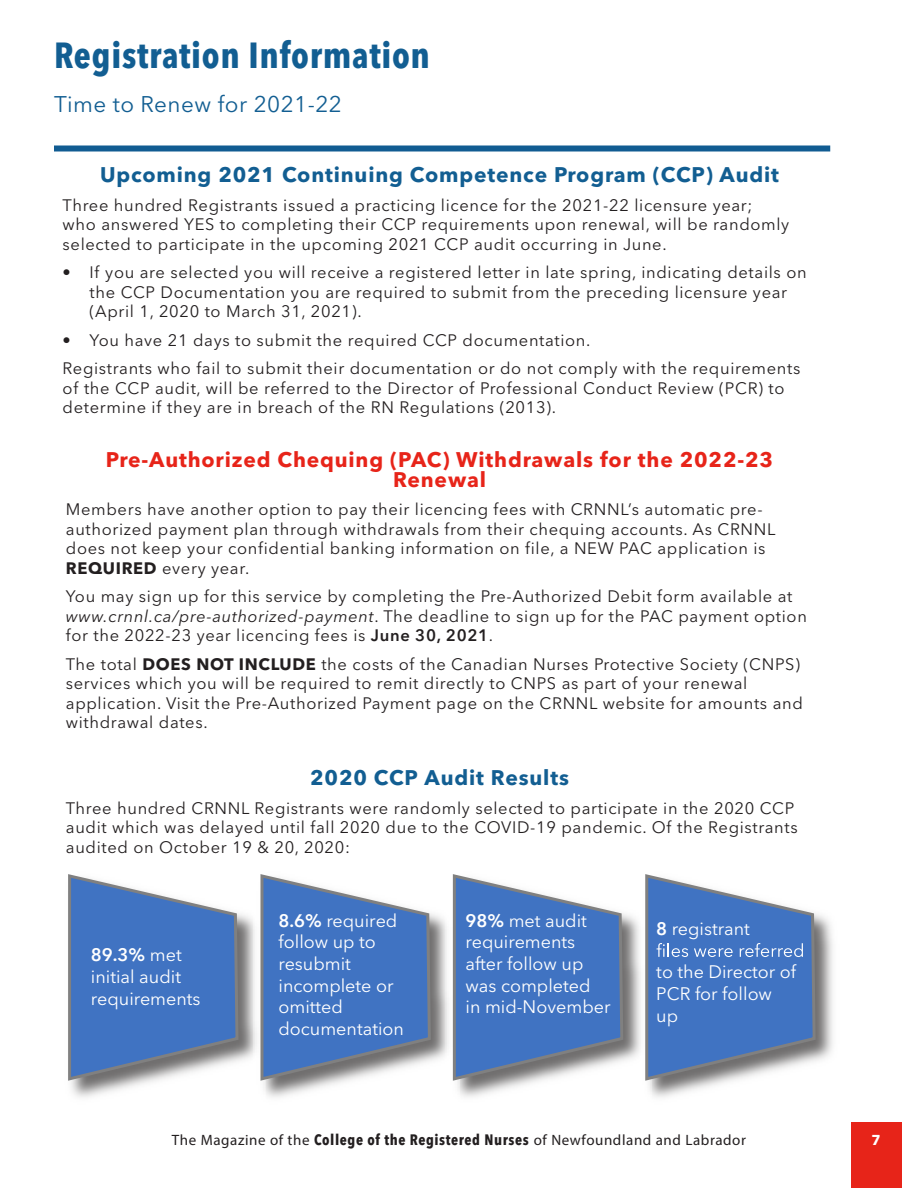
<style>
.page{position:relative;width:918px;height:1188px;background:#fff}
.page>*{position:absolute;margin:0;border:0;box-sizing:border-box;transform-origin:0 0}
.Title_Header__Red{font:700 condensed 36px "Avenir Next LT Pro";letter-spacing:.02em;color:#125e92}
.Title_Sub-Header__Re{font:22.5px "Avenir Next LT Pro";letter-spacing:.02em;color:#125e92}
.Header__Large_-_Red{font:700 21px/19.5px "Avenir Next LT Pro";letter-spacing:.04em;color:#e72419;text-align:center}
.Header__Large_-_Blue{font:700 21px "Avenir Next LT Pro";letter-spacing:.04em;color:#125e92}
.Header__Small_-_Blue{font:700 21px "Avenir Next LT Pro";letter-spacing:.04em;color:#125e92}
.t1{font:18px/21.6px "Avenir Next LT Pro";color:#fff}
.ToC_Items{font:16.5px/19.5px "Avenir Next LT Pro";letter-spacing:.04em;color:#231f20}
.t2{font:15px "Myriad Pro";letter-spacing:.04em;color:#231f20}
.t3{font:700 14.25px "Avenir Next LT Pro";color:#fff}
.s1{font-weight:700}
.s2{font-style:italic}
.s3{font-weight:600}
.s4{font-family:"Avenir Next LT Pro";font-weight:700;font-stretch:condensed}
</style>
<div class="page">
<div style="left:851px;top:1122px;width:50px;height:66px;background:#e72419"></div>
<div style="left:54px;top:146px;width:776px;height:6px;background:#115c92"></div>
<img style="left:71px;top:913px;width:762px;height:184px">
<svg style="left:68px;top:874px;width:171px;height:207px;background:#6187c2"></svg>
<img style="left:254px;top:913px;width:12px;height:184px">
<svg style="left:260px;top:874px;width:171px;height:207px;background:#6287c2"></svg>
<img style="left:446px;top:874px;width:13px;height:223px">
<svg style="left:453px;top:874px;width:170px;height:207px;background:#6187c2"></svg>
<img style="left:639px;top:913px;width:12px;height:184px">
<svg style="left:645px;top:874px;width:171px;height:207px;background:#6489c3"></svg>
<p class="Title_Header__Red" style="left:54px;top:34px;width:378px">Registration Information</p>
<p class="Title_Sub-Header__Re" style="left:54px;top:91px;width:289px">Time to Renew for 2021-22</p>
<p class="Header__Large_-_Blue" style="left:100px;top:162px;width:681px">Upcoming 2021 Continuing Competence Program (CCP) Audit</p>
<p class="ToC_Items" style="left:63px;top:195px;width:728px">Three hundred Registrants issued a practicing licence for the 2021-22 licensure year; who answered YES to completing their CCP requirements upon renewal, will be randomly selected to participate in the upcoming 2021 CCP audit occurring in June.</p>
<p class="ToC_Items" style="left:90px;top:263px;width:719px;text-indent:-27px">• If you are selected you will receive a registered letter in late spring, indicating details on the CCP Documentation you are required to submit from the preceding licensure year (April 1, 2020 to March 31, 2021).</p>
<p class="ToC_Items" style="left:63px;top:330px;width:529px">• You have 21 days to submit the required CCP documentation.</p>
<p class="ToC_Items" style="left:63px;top:359px;width:739px">Registrants who fail to submit their documentation or do not comply with the requirements of the CCP audit, will be referred to the Director of Professional Conduct Review (PCR) to determine if they are in breach of the RN Regulations (2013).</p>
<p class="Header__Large_-_Red" style="left:106px;top:450px;width:669px">Pre-Authorized Chequing (PAC) Withdrawals for the 2022-23<br>Renewal</p>
<p class="ToC_Items" style="left:66px;top:500px;width:711px">Members have another option to pay their licencing fees with CRNNL’s automatic pre&shy;authorized payment plan through withdrawals from their chequing accounts. As CRNNL does not keep your confidential banking information on file, a NEW PAC application is <span class="s1">REQUIRED</span> every year.</p>
<p class="ToC_Items" style="left:66px;top:587px;width:743px">You may sign up for this service by completing the Pre-Authorized Debit form available at <span class="s2">www.crnnl.ca/pre-authorized-payment</span>. The deadline to sign up for the PAC payment option for the 2022-23 year licencing fees is <span class="s3">June 30, 2021</span>.</p>
<p class="ToC_Items" style="left:66px;top:654px;width:739px">The total <span class="s1">DOES NOT INCLUDE</span> the costs of the Canadian Nurses Protective Society (CNPS) services which you will be required to remit directly to CNPS as part of your renewal application. Visit the Pre-Authorized Payment page on the CRNNL website for amounts and withdrawal dates.</p>
<p class="Header__Small_-_Blue" style="left:310px;top:765px;width:260px">2020 CCP Audit Results</p>
<p class="ToC_Items" style="left:66px;top:798px;width:733px">Three hundred CRNNL Registrants were randomly selected to participate in the 2020 CCP audit which was delayed until fall 2020 due to the COVID-19 pandemic. Of the Registrants audited on October 19 &amp; 20, 2020:</p>
<p class="t1" style="left:91px;top:944px;width:111px"><span class="s3">89.3%</span> met initial audit requirements</p>
<p class="t1" style="left:279px;top:910px;width:127px"><span class="s3">8.6%</span> required follow up to resubmit incomplete or omitted documentation</p>
<p class="t1" style="left:466px;top:910px;width:146px"><span class="s3">98%</span> met audit requirements after follow up was completed<br>in mid-November</p>
<p class="t1" style="left:656px;top:918px;width:95px"><span class="s3">8</span> registrant</p>
<p class="t1" style="left:656px;top:961px;width:141px">to the Director of<br>PCR for follow up</p>
<p class="t2" style="left:172px;top:1131px;width:576px">The Magazine of the <span class="s4">College of the Registered Nurses</span> of Newfoundland and Labrador</p>
<p class="t3" style="left:871px;top:1131px;width:11px">7</p>
</div>
